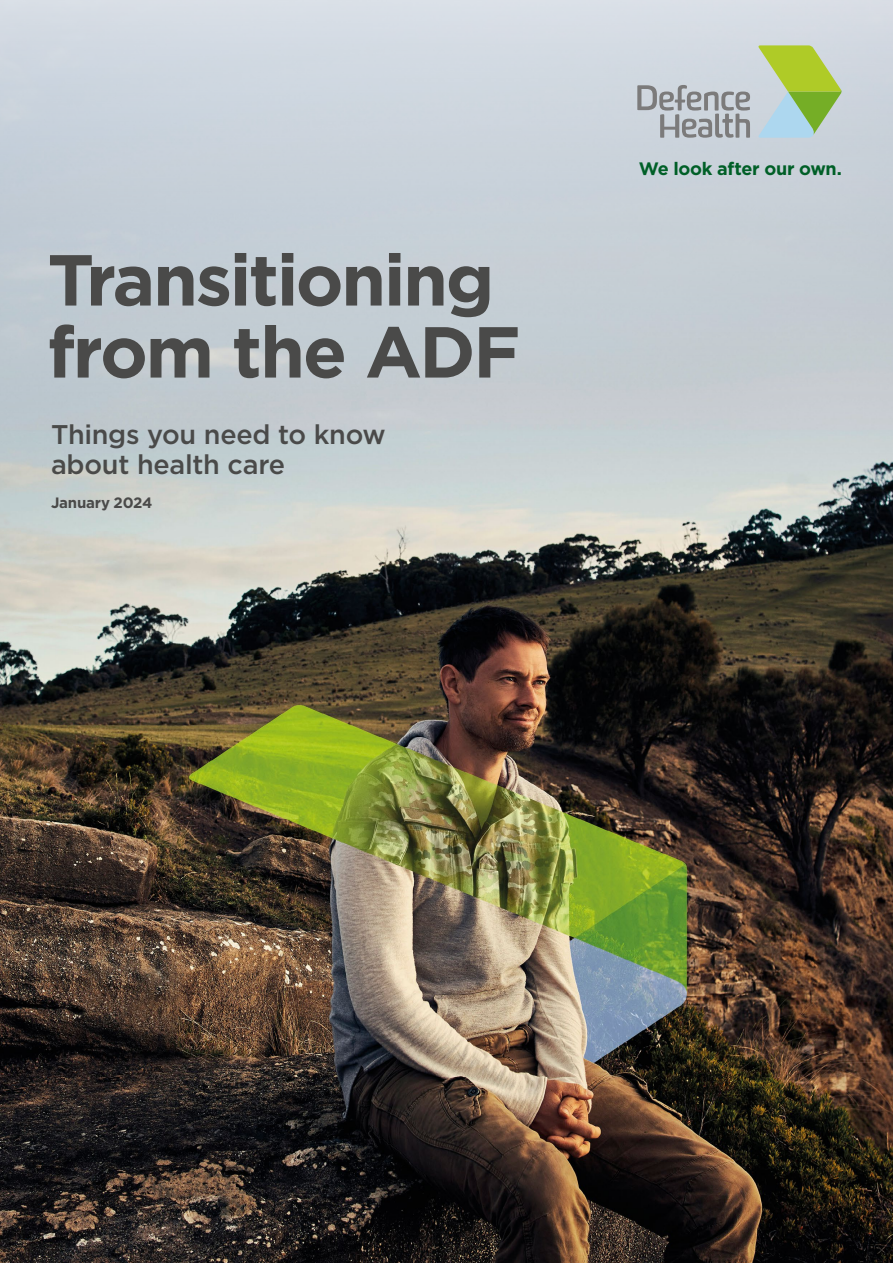
<style>
.page{position:relative;width:893px;height:1263px;background:#fff}
.page>*{position:absolute;margin:0;border:0;box-sizing:border-box;transform-origin:0 0}
.t1{font:700 72px/72px "Gotham";letter-spacing:-.03em;color:#4a4a49}
.t2{font:500 27px/30px "Gotham";letter-spacing:-.01em;color:#4a4a49}
.t3{font:700 18px "Gotham";letter-spacing:-.02em;color:#005f27}
.t4{font:700 15px "Gotham";letter-spacing:-.015em;color:#4a4a49}
</style>
<div class="page">
<img style="left:0;top:621px;width:893px;height:642px">
<svg style="left:0;top:0;width:893px;height:621px;fill:#c7cfd4"></svg>
<svg style="left:758px;top:45px;width:83px;height:93px"></svg>
<svg style="left:637px;top:85px;width:113px;height:53px"></svg>
<h1 class="t1" style="left:48px;top:244px;width:474px">Transitioning from the ADF</h1>
<p class="t2" style="left:51px;top:419px;width:336px">Things you need to know about health care</p>
<p class="t4" style="left:51px;top:493px;width:103px">January 2024</p>
<p class="t3" style="left:639px;top:156px;width:205px">We look after our own.</p>
</div>
